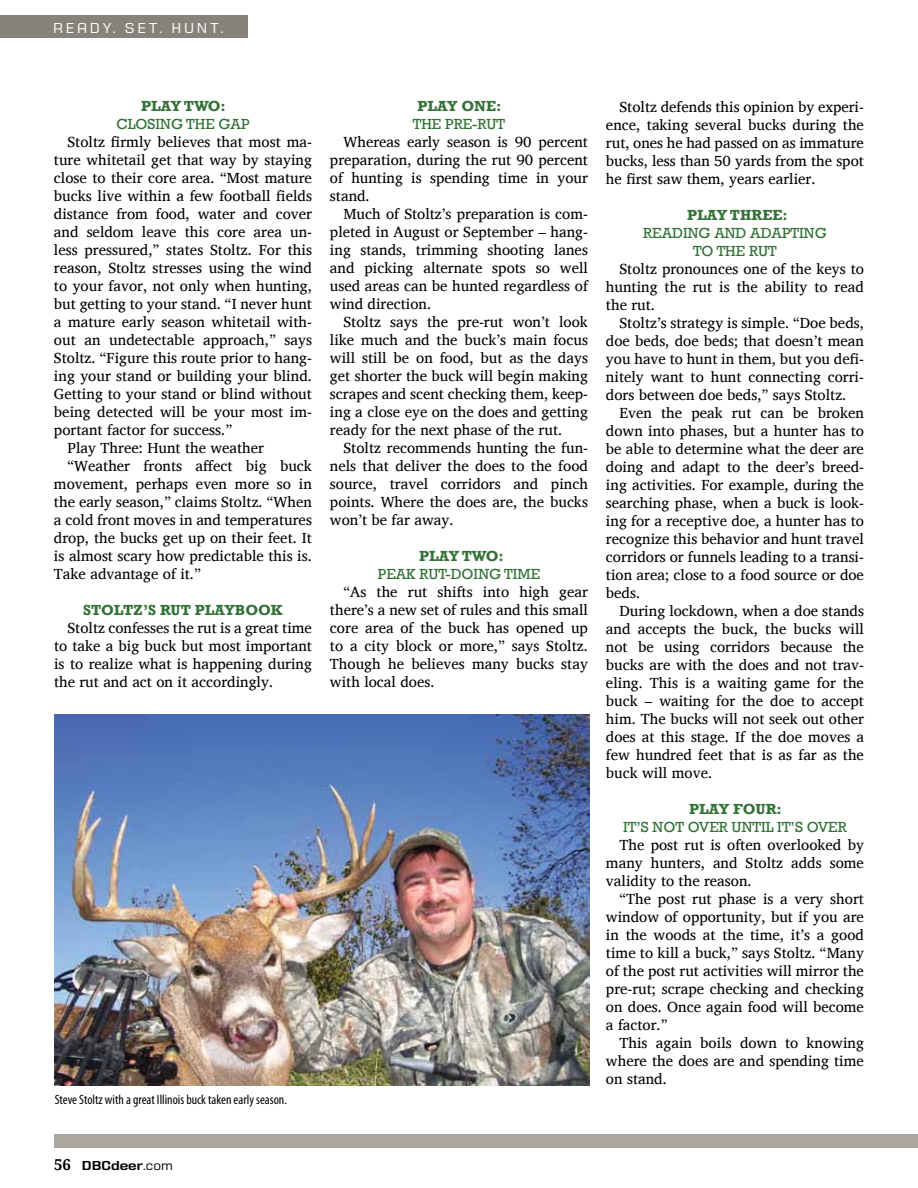
<style>
.page{position:relative;width:918px;height:1188px;background:#fff}
.page>*{position:absolute;margin:0;border:0;box-sizing:border-box;transform-origin:0 0}
.t1{font:15px/18px "Charis SIL";color:#000;text-align:justify}
.t2{font:15px/18px "Rockwell";color:#337136;text-align:center}
.t3{font:700 15px "Rockwell";color:#337136}
.t4{font:300 15px "House Gothic HG23 Text";letter-spacing:.175em;color:#fff}
.t5{font:condensed 13.5px "Myriad Pro";color:#000}
.t6{font:700 13.5px "House Gothic HG23 Text";color:#000}
.s1{font-family:"Droid Serif";font-size:15px}
.s2{font-weight:300}
</style>
<div class="page">
<div style="left:55px;top:1134px;width:863px;height:14px;background:#aca8a1"></div>
<div style="left:0;top:16px;width:247px;height:22px;background:#88837a"></div>
<img style="left:55px;top:715px;width:535px;height:370px">
<p class="t4" style="left:53px;top:20px;width:12px">REA</p>
<p class="t4" style="left:90px;top:20px;width:135px">DY. SET. HU NT.</p>
<p class="t3" style="left:141px;top:97px;width:86px">PLAY TWO:</p>
<p class="t2" style="left:116px;top:116px;width:134px">CLOSING THE GAP</p>
<p class="t1" style="left:67px;top:133px;width:246px">Stoltz firmly believes that most ma-</p>
<p class="t1" style="left:54px;top:151px;width:260px">ture whitetail get that way by staying</p>
<p class="t1" style="left:54px;top:169px;width:259px">close to their core area. “Most mature</p>
<p class="t1" style="left:54px;top:187px;width:259px">bucks live within a few football fields</p>
<p class="t1" style="left:54px;top:205px;width:259px">distance from food, water and cover</p>
<p class="t1" style="left:54px;top:223px;width:259px">and seldom leave this core area un-</p>
<p class="t1" style="left:54px;top:241px;width:259px">less pressured,” states Stoltz. For this</p>
<p class="t1" style="left:54px;top:259px;width:259px">reason, Stoltz stresses using the wind</p>
<p class="t1" style="left:54px;top:277px;width:260px">to your favor, not only when hunting,</p>
<p class="t1" style="left:54px;top:295px;width:259px">but getting to your stand. “I never hunt</p>
<p class="t1" style="left:54px;top:313px;width:260px">a mature early season whitetail with-</p>
<p class="t1" style="left:54px;top:331px;width:260px">out an undetectable approach,” says</p>
<p class="t1" style="left:54px;top:349px;width:259px">Stoltz. “Figure this route prior to hang-</p>
<p class="t1" style="left:54px;top:367px;width:260px">ing your stand or building your blind.</p>
<p class="t1" style="left:54px;top:385px;width:259px">Getting to your stand or blind without</p>
<p class="t1" style="left:54px;top:403px;width:260px">being detected will be your most im-</p>
<p class="t1" style="left:54px;top:421px;width:180px">portant factor for success.”</p>
<p class="t1" style="left:67px;top:439px;width:198px">Play Three: Hunt the weather</p>
<p class="t1" style="left:67px;top:457px;width:246px">“Weather fronts affect big buck</p>
<p class="t1" style="left:54px;top:475px;width:259px">movement, perhaps even more so in</p>
<p class="t1" style="left:54px;top:493px;width:259px">the early season,” claims Stoltz. “When</p>
<p class="t1" style="left:54px;top:511px;width:259px">a cold front moves in and temperatures</p>
<p class="t1" style="left:54px;top:529px;width:260px">drop, the bucks get up on their feet. It</p>
<p class="t1" style="left:54px;top:547px;width:259px">is almost scary how predictable this is.</p>
<p class="t1" style="left:54px;top:565px;width:148px">Take advantage of it.”</p>
<p class="t3" style="left:83px;top:601px;width:201px">STOLTZ’S RUT PLAYBOOK</p>
<p class="t1" style="left:54px;top:619px;width:260px;text-indent:14px">Stoltz confesses the rut is a great time to take a big buck but most important is to realize what is happening during the rut and act on it accordingly.</p>
<p class="t5" style="left:55px;top:1091px;width:234px">Steve Stoltz with a great Illinois buck taken early season.</p>
<p class="t3" style="left:418px;top:97px;width:85px">PLAY ONE:</p>
<p class="t2" style="left:413px;top:116px;width:94px">THE PRE-RUT</p>
<p class="t1" style="left:330px;top:133px;width:260px;text-indent:13px">Whereas early season is 90 percent preparation, during the rut 90 percent of hunting is spending time in your stand.</p>
<p class="t1" style="left:330px;top:205px;width:260px;text-indent:13px">Much of Stoltz’s preparation is com&shy;pleted in August or September – hang&shy;ing stands, trimming shooting lanes and picking alternate spots so well used areas can be hunted regardless of wind direction.</p>
<p class="t1" style="left:330px;top:313px;width:260px;text-indent:13px">Stoltz says the pre-rut won’t look like much and the buck’s main focus will still be on food, but as the days get shorter the buck will begin making scrapes and scent checking them, keep&shy;ing a close eye on the does and getting ready for the next phase of the rut.</p>
<p class="t1" style="left:330px;top:439px;width:260px;text-indent:13px">Stoltz recommends hunting the fun&shy;nels that deliver the does to the food source, travel corridors and pinch points. Where the does are, the bucks won’t be far away.</p>
<p class="t3" style="left:419px;top:547px;width:86px">PLAY TWO:</p>
<p class="t2" style="left:378px;top:566px;width:164px">PEAK RUT-DOING TIME</p>
<p class="t1" style="left:330px;top:583px;width:260px;text-indent:13px">“As the rut shifts into high gear there’s a new set of rules and this small core area of the buck has opened up to a city block or more,” says Stoltz.<br>Though he believes many bucks stay with local does.</p>
<p class="t1" style="left:606px;top:98px;width:260px;text-indent:14px">Stoltz defends this opinion by experi&shy;ence, taking several bucks during the rut, ones he had passed on as immature bucks, less than 50 yards from the spot he first saw them, years earlier.</p>
<p class="t3" style="left:687px;top:206px;width:102px">PLAY THREE :</p>
<p class="t2" style="left:643px;top:225px;width:185px">READING AND ADAPTING<br>TO THE RUT</p>
<p class="t1" style="left:606px;top:260px;width:260px;text-indent:14px">Stoltz pronounces one of the keys to hunting the rut is the ability to read the rut.</p>
<p class="t1" style="left:606px;top:314px;width:260px;text-indent:14px">Stoltz’s strategy is simple. “Doe beds, doe beds, doe beds; that doesn’t mean you have to hunt in them, but you defi&shy;nitely want to hunt connecting corri&shy;dors between doe beds,” says Stoltz.</p>
<p class="t1" style="left:606px;top:404px;width:260px;text-indent:14px">Even the peak rut can be broken down into phases, but a hunter has to be able to determine what the deer are doing and adapt to the deer’s breed&shy;ing activities. For example, during the searching phase, when a buck is look&shy;ing for a receptive doe, a hunter has to recognize this behavior and hunt travel corridors or funnels leading to a transi&shy;tion area; close to a food source or doe beds.</p>
<p class="t1" style="left:606px;top:602px;width:260px;text-indent:14px">During lockdown, when a doe stands and accepts the buck, the bucks will not be using corridors because the bucks are with the does and not trav&shy;eling. This is a waiting game for the buck – waiting for the doe to accept him. The bucks will not seek out other does at this stage. If the doe moves a few hundred feet that is as far as the buck will move.</p>
<p class="t3" style="left:689px;top:800px;width:94px">PLAY FOUR:</p>
<p class="t2" style="left:623px;top:819px;width:225px">IT’S NOT OVER UNTIL IT’S OVER</p>
<p class="t1" style="left:606px;top:836px;width:260px;text-indent:14px">The post rut is often overlooked by many hunters, and Stoltz adds some validity to the reason.</p>
<p class="t1" style="left:606px;top:890px;width:259px;text-indent:14px">“The post rut phase is a very short window of opportunity, but if you are in the woods at the time, it’s a good time to kill a buck,” says Stoltz. “Many of the post rut activities will mirror the pre-rut; scrape checking and checking on does. Once again food will become a factor.”</p>
<p class="t1" style="left:606px;top:1034px;width:260px;text-indent:14px">This again boils down to knowing where the does are and spending time on stand.</p>
<p class="t6" style="left:54px;top:1158px;width:120px"><span class="s1">56</span> DBCdeer<span class="s2">.COM</span></p>
</div>
